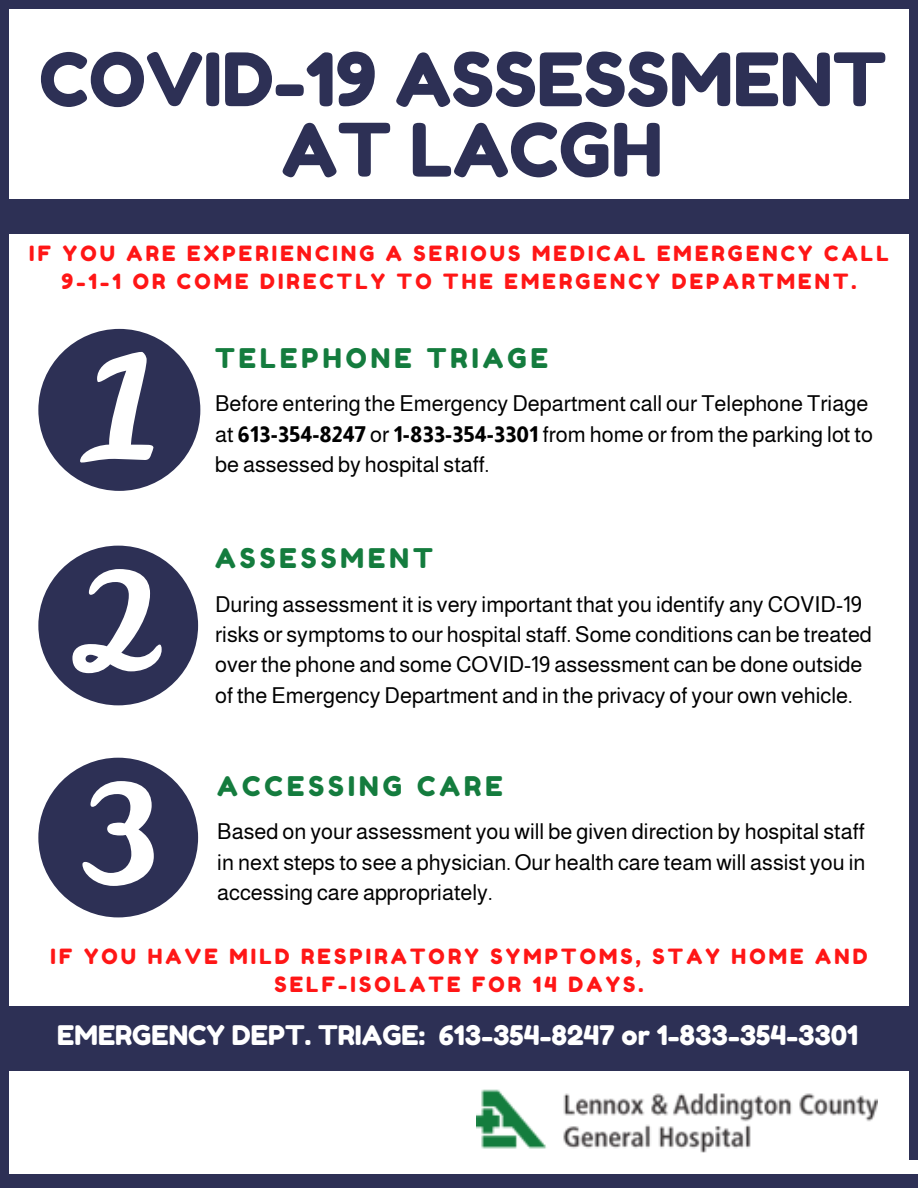
<style>
.page{position:relative;width:918px;height:1188px;background:#fff}
.page>*{position:absolute;margin:0;border:0;box-sizing:border-box;transform-origin:0 0}
.t1{font:73.35px/70.3px "Fredoka One";color:#2d3055;text-align:center}
.t2{font:27.15px "Fredoka One";letter-spacing:.15em;color:#147c3e}
.t3{font:27px "Fredoka One";color:#fff}
.t4{font:21.9px/30.3px "Almarai";color:#000}
.t5{font:21px/28.2px "Fredoka One";letter-spacing:.15em;color:#ff1616;text-align:center}
.s1{font-weight:800}
</style>
<div class="page">
<div style="left:0;top:0;width:918px;height:9px;background:#2d3055"></div>
<div style="left:0;top:1175px;width:918px;height:13px;background:#2d3055"></div>
<div style="left:0;top:199px;width:918px;height:35px;background:#2d3055"></div>
<div style="left:0;top:0;width:9px;height:1188px;background:#2d3055"></div>
<div style="left:909px;top:0;width:9px;height:1160px;background:#2d3055"></div>
<img style="left:476px;top:1070px;width:402px;height:105px">
<div style="left:5px;top:1006px;width:913px;height:64px;background:#2d3055"></div>
<svg style="left:38px;top:329px;width:162px;height:162px"></svg>
<svg style="left:38px;top:546px;width:160px;height:159px"></svg>
<svg style="left:38px;top:758px;width:160px;height:159px"></svg>
<h1 class="t1" style="left:39px;top:44px;width:849px">COVID-19 ASSESSMENT<br>AT LACGH</h1>
<p class="t5" style="left:29px;top:239px;width:861px">IF YOU ARE EXPERIENCING A SERIOUS MEDICAL EMERGENCY CALL<br>9-1-1 OR COME DIRECTLY TO THE EMERGENCY DEPARTMENT.</p>
<p class="t2" style="left:215px;top:342px;width:335px">TELEPHONE TRIAGE</p>
<p class="t4" style="left:215px;top:389px;width:659px">Before entering the Emergency Department call our Telephone Triage at <span class="s1">613-354-8247</span> or <span class="s1">1-833-354-3301</span> from home or from the parking lot to be assessed by hospital staff.</p>
<p class="t2" style="left:215px;top:542px;width:219px">ASSESSMENT</p>
<p class="t4" style="left:215px;top:589px;width:658px">During assessment it is very important that you identify any COVID-19 risks or symptoms to our hospital staff. Some conditions can be treated over the phone and some COVID-19 assessment can be done outside of the Emergency Department and in the privacy of your own vehicle.</p>
<p class="t2" style="left:217px;top:769px;width:287px">ACCESSING CARE</p>
<p class="t4" style="left:217px;top:816px;width:650px;text-align:justify">Based on your assessment you will be given direction by hospital staff in next steps to see a physician. Our health care team will assist you in accessing care appropriately.</p>
<p class="t5" style="left:50px;top:942px;width:818px">IF YOU HAVE MILD RESPIRATORY SYMPTOMS, STAY HOME AND<br>SELF-ISOLATE FOR 14 DAYS.</p>
<p class="t3" style="left:57px;top:1018px;width:802px">EMERGENCY DEPT. TRIAGE: 613-354-8247 or 1-833-354-3301</p>
</div>
